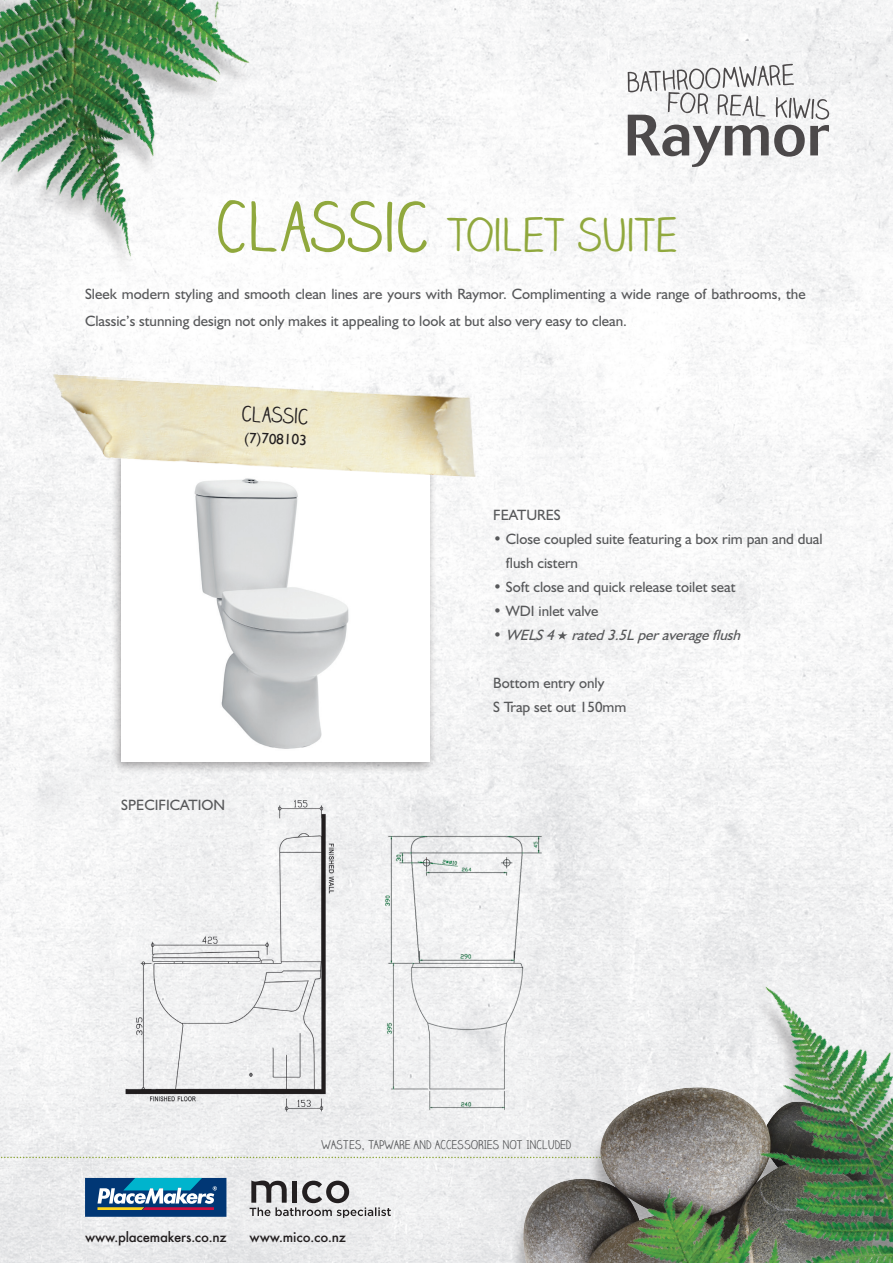
<style>
.page{position:relative;width:893px;height:1263px;background:#fff}
.page>*{position:absolute;margin:0;border:0;box-sizing:border-box;transform-origin:0 0}
.t1{font:45px "Claire Hand";color:#90a83d}
.t2{font:21px "Claire Hand";color:#231f20}
.t3{font:15px/24px "Humanist 521 BT";color:#57585a}
.t4{font:500 15px "Futura";letter-spacing:-.015em;color:#231f20}
.t5{font:italic 15px "Humanist 521 BT";color:#57585a}
.t6{font:15px "Humanist 521 BT";color:#231f20}
.t7{font:12px "Claire Hand";color:#57585a}
.s1{font-size:67.5px}
.s2{font-style:normal}
</style>
<div class="page">
<img style="left:0;top:0;width:893px;height:1263px">
<svg style="left:0;top:1157px;width:503px;height:1px"></svg>
<div style="left:0;top:0;width:253px;height:279px;background:#fbfbfb"></div>
<img style="left:0;top:0;width:283px;height:268px">
<svg style="left:628px;top:64px;width:201px;height:103px"></svg>
<div style="left:85px;top:1178px;width:141px;height:39px;background:#013775"></div>
<svg style="left:97px;top:1178px;width:120px;height:32px"></svg>
<svg style="left:250px;top:1180px;width:141px;height:38px"></svg>
<img style="left:503px;top:1057px;width:62px;height:206px">
<img style="left:565px;top:947px;width:328px;height:316px">
<div style="left:111px;top:449px;width:327px;height:325px;background:#231f20;opacity:.4"></div>
<div style="left:121px;top:454px;width:308px;height:307px;background:#fff"></div>
<svg style="left:557px;top:631px;width:11px;height:9px"></svg>
<img style="left:120px;top:786px;width:228px;height:348px">
<img style="left:194px;top:478px;width:155px;height:271px">
<img style="left:49px;top:374px;width:430px;height:103px">
<img style="left:370px;top:814px;width:189px;height:310px">
<h1 class="t1" style="left:216px;top:207px;width:463px"><span class="s1">CLASSIC</span> TOILET SUITE</h1>
<p class="t3" style="left:85px;top:280px;width:722px;line-height:27px">Sleek modern styling and smooth clean lines are yours with Raymor. Complimenting a wide range of bathrooms, the<br>Classic’s stunning design not only makes it appealing to look at but also very easy to clean.</p>
<h2 class="t2" style="left:243px;top:400px;width:68px;rotate:3deg">CLASSIC</h2>
<p class="t6" style="left:245px;top:428px;width:64px;rotate:2deg">(7)708103</p>
<p class="t3" style="left:121px;top:792px;width:105px">SPECIFICATION</p>
<p class="t3" style="left:493px;top:502px;width:69px">FEATURES</p>
<p class="t3" style="left:506px;top:526px;width:318px;text-indent:-13px">• Close coupled suite featuring a box rim pan and dual flush cistern</p>
<p class="t3" style="left:493px;top:574px;width:244px">• Soft close and quick release toilet seat</p>
<p class="t3" style="left:493px;top:598px;width:107px">• WDI inlet valve</p>
<p class="t5" style="left:493px;top:625px;width:253px"><span class="s2">•</span> WELS4 rated3.5Lperaverageflush</p>
<p class="t3" style="left:493px;top:670px;width:135px">Bottom entry only<br>S Trap set out 150mm</p>
<p class="t7" style="left:321px;top:1137px;width:251px">WASTES, TAPWARE AND ACCESSORIES NOT INCLUDED</p>
<p class="t4" style="left:85px;top:1228px;width:143px">www.placemakers.co.nz</p>
<p class="t4" style="left:250px;top:1228px;width:98px">www.mico.co.nz</p>
</div>
